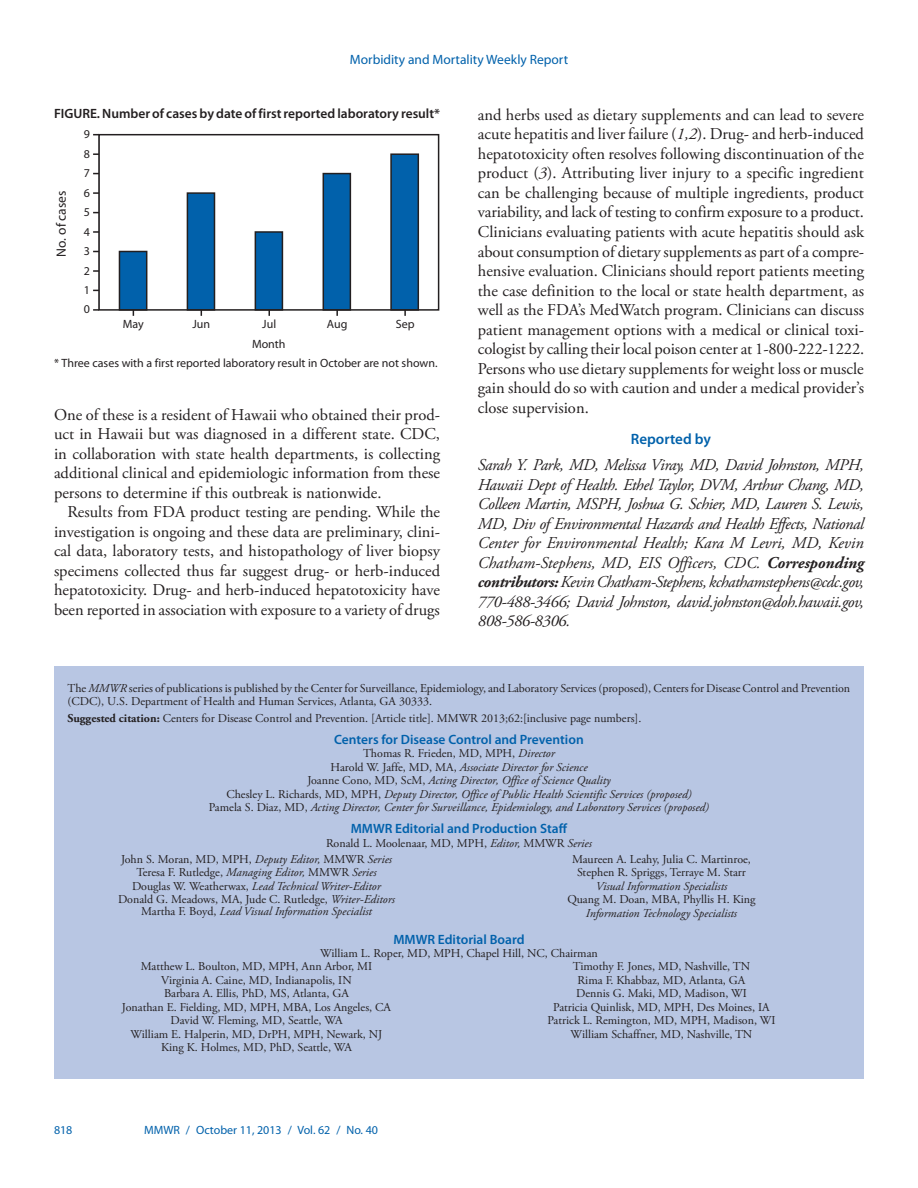
<style>
.page{position:relative;width:918px;height:1188px;background:#fff}
.page>*{position:absolute;margin:0;border:0;box-sizing:border-box;transform-origin:0 0}
.body_copy{font:16.5px/19.5px "Adobe Garamond Pro";color:#231f20;text-align:justify}
.reported_by_text{font:italic 16.5px/19.5px "Adobe Garamond Pro";letter-spacing:-.025em;color:#231f20;text-align:justify}
.headline3{font:600 15px "Myriad Pro";color:#0161ab}
.t1{font:600 13.5px "Myriad Pro";color:#0161ab}
.t2{font:600 13.5px "Myriad Pro";color:#231f20}
.t3{font:13.5px "Myriad Pro";color:#0161ab}
.t4{font:13.5px "Myriad Pro";color:#231f20}
.t5{font:12px/13.5px "Adobe Garamond Pro";color:#231f20;text-align:center}
.t6{font:italic 12px/13.5px "Adobe Garamond Pro";color:#231f20;text-align:center}
._8pt_footnote_suppor{font:12px "Myriad Pro";color:#231f20}
.footer_left{font:12px "Myriad Pro";color:#0161ab}
.s1{font-style:italic}
.s2{font-weight:700}
.s3{font-style:normal}
</style>
<div class="page">
<div style="left:54px;top:666px;width:810px;height:413px;background:#b8c6e3"></div>
<svg style="left:118px;top:153px;width:302px;height:155px"></svg>
<div style="left:98px;top:134px;width:341px;height:177px;border:2px solid #231f20"></div>
<p class="t3" style="left:350px;top:51px;width:220px">Morbidity and Mortality Weekly Report</p>
<p class="t2" style="left:54px;top:105px;width:388px">FIGURE. Number of cases by date of first reported laboratory result*</p>
<p class="_8pt_footnote_suppor" style="left:84px;top:127px;width:8px">9</p>
<p class="_8pt_footnote_suppor" style="left:84px;top:146px;width:8px">8</p>
<p class="t4" style="left:53px;top:257px;width:68px;rotate:-90deg">No. of cases</p>
<p class="_8pt_footnote_suppor" style="left:84px;top:166px;width:8px">7</p>
<p class="_8pt_footnote_suppor" style="left:84px;top:185px;width:8px">6</p>
<p class="_8pt_footnote_suppor" style="left:84px;top:205px;width:8px">5</p>
<p class="_8pt_footnote_suppor" style="left:84px;top:224px;width:8px">4</p>
<p class="_8pt_footnote_suppor" style="left:84px;top:244px;width:8px">3</p>
<p class="_8pt_footnote_suppor" style="left:84px;top:263px;width:8px">2</p>
<p class="_8pt_footnote_suppor" style="left:84px;top:283px;width:8px">1</p>
<p class="_8pt_footnote_suppor" style="left:84px;top:302px;width:8px">0</p>
<p class="_8pt_footnote_suppor" style="left:123px;top:317px;width:23px">May</p>
<p class="_8pt_footnote_suppor" style="left:192px;top:317px;width:19px">Jun</p>
<p class="_8pt_footnote_suppor" style="left:262px;top:317px;width:15px">Jul</p>
<p class="_8pt_footnote_suppor" style="left:327px;top:317px;width:22px">Aug</p>
<p class="_8pt_footnote_suppor" style="left:396px;top:317px;width:20px">Sep</p>
<p class="_8pt_footnote_suppor" style="left:252px;top:336px;width:35px">Month</p>
<p class="_8pt_footnote_suppor" style="left:54px;top:356px;width:385px">* Three cases with a first reported laboratory result in October are not shown.</p>
<p class="body_copy" style="left:54px;top:405px;width:388px">One of these is a resident of Hawaii who obtained their prod&shy;uct in Hawaii but was diagnosed in a different state. CDC, in collaboration with state health departments, is collecting additional clinical and epidemiologic information from these persons to determine if this outbreak is nationwide.</p>
<p class="body_copy" style="left:54px;top:503px;width:388px;text-indent:13px">Results from FDA product testing are pending. While the investigation is ongoing and these data are preliminary, clini&shy;cal data, laboratory tests, and histopathology of liver biopsy specimens collected thus far suggest drug- or herb-induced hepatotoxicity. Drug- and herb-induced hepatotoxicity have been reported in association with exposure to a variety of drugs</p>
<p class="body_copy" style="left:478px;top:106px;width:388px">and herbs used as dietary supplements and can lead to severe acute hepatitis and liver failure (<span class="s1">1,2</span>). Drug- and herb-induced hepatotoxicity often resolves following discontinuation of the product (<span class="s1">3</span>). Attributing liver injury to a specific ingredient can be challenging because of multiple ingredients, product variability, and lack of testing to confirm exposure to a product.<br>Clinicians evaluating patients with acute hepatitis should ask about consumption of dietary supplements as part of a compre&shy;hensive evaluation. Clinicians should report patients meeting the case definition to the local or state health department, as well as the FDA’s MedWatch program. Clinicians can discuss patient management options with a medical or clinical toxi&shy;cologist by calling their local poison center at 1-800-222-1222.<br>Persons who use dietary supplements for weight loss or muscle gain should do so with caution and under a medical provider’s close supervision.</p>
<p class="headline3" style="left:631px;top:429px;width:82px">Reported by</p>
<p class="reported_by_text" style="left:478px;top:456px;width:388px">Sarah Y. Park, MD, Melissa Viray, MD, David Johnston, MPH, Hawaii Dept of Health. Ethel Taylor, DVM, Arthur Chang, MD, Colleen Martin, MSPH, Joshua G. Schier, MD, Lauren S. Lewis, MD, Div of Environmental Hazards and Health Effects, National Center for Environmental Health; Kara M Levri, MD, Kevin Chatham-Stephens, MD, EIS Officers, CDC. <span class="s2">Corresponding contributors:</span> Kevin Chatham-Stephens, kchathamstephens@cdc.gov, 770-488-3466; David Johnston, david.johnston@doh.hawaii.gov, 808-586-8306.</p>
<p class="t5" style="left:68px;top:682px;width:784px;text-align:left">The <span class="s1">MMWR</span> series of publications is published by the Center for Surveillance, Epidemiology, and Laboratory Services (proposed), Centers for Disease Control and Prevention (CDC), U.S. Department of Health and Human Services, Atlanta, GA 30333.</p>
<p class="t5" style="left:68px;top:712px;width:575px"><span class="s2">Suggested citation:</span> Centers for Disease Control and Prevention. [Article title]. MMWR 2013;62:[inclusive page numbers].</p>
<p class="t1" style="left:334px;top:731px;width:251px">Centers for Disease Control and Prevention</p>
<p class="t6" style="left:209px;top:747px;width:502px"><span class="s3">Thomas R. Frieden, MD, MPH,</span> Director<br><span class="s3">Harold W. Jaffe, MD, MA,</span> Associate Director for Science<br><span class="s3">Joanne Cono, MD, ScM,</span> Acting Director, Office of Science Quality<br><span class="s3">Chesley L. Richards, MD, MPH,</span> Deputy Director, Office of Public Health Scientific Services (proposed)<br><span class="s3">Pamela S. Diaz, MD,</span> Acting Director, Center for Surveillance, Epidemiology, and Laboratory Services (proposed)</p>
<p class="t1" style="left:351px;top:820px;width:218px">MMWR Editorial and Production Staff</p>
<p class="t5" style="left:121px;top:835px;width:472px;line-height:15.9px;text-align:left;text-indent:205px">Ronald L. Moolenaar, MD, MPH, <span class="s1">Editor,</span> MMWR <span class="s1">Series<br></span>John S. Moran, MD, MPH, <span class="s1">Deputy Editor,</span> MMWR <span class="s1">Series</span></p>
<p class="t5" style="left:118px;top:866px;width:278px">Teresa F. Rutledge, <span class="s1">Managing Editor,</span> MMWR <span class="s1">Series<br></span>Douglas W. Weatherwax, <span class="s1">Lead Technical Writer-Editor<br></span>Donald G. Meadows, MA, Jude C. Rutledge, <span class="s1">Writer-Editors</span></p>
<p class="t6" style="left:141px;top:905px;width:232px"><span class="s3">Martha F. Boyd,</span> Lead Visual Information Specialist</p>
<p class="t5" style="left:572px;top:852px;width:180px">Maureen A. Leahy, Julia C. Martinroe,<br>Stephen R. Spriggs, Terraye M. Starr</p>
<p class="t6" style="left:596px;top:879px;width:133px">Visual Information Specialists</p>
<p class="t5" style="left:567px;top:893px;width:190px">Quang M. Doan, MBA, Phyllis H. King</p>
<p class="t6" style="left:586px;top:906px;width:153px">Information Technology Specialists</p>
<p class="t1" style="left:393px;top:931px;width:133px">MMWR Editorial Board</p>
<p class="t5" style="left:320px;top:947px;width:279px">William L. Roper, MD, MPH, Chapel Hill, NC, Chairman</p>
<p class="t5" style="left:141px;top:960px;width:233px">Matthew L. Boulton, MD, MPH, Ann Arbor, MI</p>
<p class="t5" style="left:161px;top:974px;width:192px">Virginia A. Caine, MD, Indianapolis, IN</p>
<p class="t5" style="left:164px;top:987px;width:186px">Barbara A. Ellis, PhD, MS, Atlanta, GA</p>
<p class="t5" style="left:122px;top:1001px;width:271px">Jonathan E. Fielding, MD, MPH, MBA, Los Angeles, CA</p>
<p class="t5" style="left:170px;top:1014px;width:174px">David W. Fleming, MD, Seattle, WA</p>
<p class="t5" style="left:131px;top:1028px;width:253px">William E. Halperin, MD, DrPH, MPH, Newark, NJ</p>
<p class="t5" style="left:161px;top:1041px;width:192px">King K. Holmes, MD, PhD, Seattle, WA</p>
<p class="t5" style="left:548px;top:960px;width:229px">Timothy F. Jones, MD, Nashville, TN<br>Rima F. Khabbaz, MD, Atlanta, GA<br>Dennis G. Maki, MD, Madison, WI<br>Patricia Quinlisk, MD, MPH, Des Moines, IA Patrick L. Remington, MD, MPH, Madison, WI William Schaffner, MD, Nashville, TN</p>
<p class="footer_left" style="left:54px;top:1123px;width:20px">818</p>
<p class="footer_left" style="left:144px;top:1123px;width:235px">MMWR / October 11, 2013 / Vol. 62 / No. 40</p>
</div>
